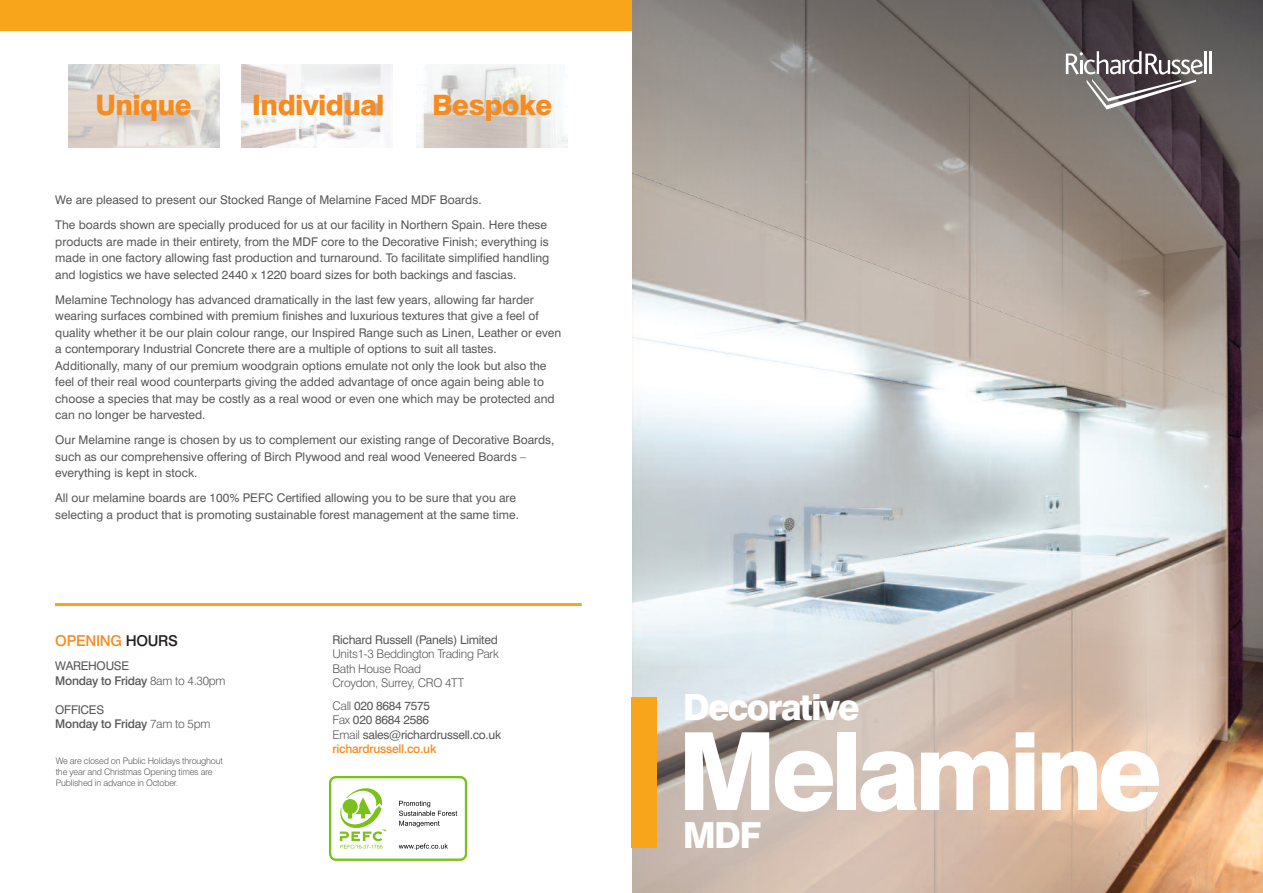
<style>
.page{position:relative;width:1263px;height:893px;background:#fff}
.page>*{position:absolute;margin:0;border:0;box-sizing:border-box;transform-origin:0 0}
.t1{font:800 108px "Swiss 721 BT";letter-spacing:-.05em;color:#fff}
.t2{font:800 36px "Swiss 721 BT";letter-spacing:-.05em;color:#fff}
.t3{font:800 28.05px "Swiss 721 BT";letter-spacing:-.02em;color:#f68b1f}
.t4{font:500 15px "Swiss 721 BT";letter-spacing:-.02em;color:#f68b1f}
.t5{font:12px/16.5px "Swiss 721 BT";color:#57585a}
.t6{font:12px/14.4px "Swiss 721 BT";letter-spacing:-.02em;color:#57585a}
.t7{font:500 12px/14.4px "Swiss 721 BT";letter-spacing:-.02em;color:#57585a}
.t8{font:300 12px/14.4px "Swiss 721 BT";letter-spacing:-.02em;color:#57585a}
.t9{font:300 9px/10.8px "Swiss 721 BT";letter-spacing:-.02em;color:#57585a}
.s1{color:#231f20}
.s2{font-weight:400}
.s3{font-weight:300}
.s4{font-weight:500;color:#f68b1f}
</style>
<div class="page">
<img style="left:632px;top:411px;width:631px;height:482px">
<img style="left:631px;top:0;width:632px;height:411px">
<div style="left:631px;top:697px;width:26px;height:151px;background:#f9a51b"></div>
<hr style="left:1204px;top:51px;width:3px;height:23px;background:#fff">
<hr style="left:1209px;top:51px;width:3px;height:23px;background:#fff">
<svg style="left:1066px;top:51px;width:137px;height:58px;background:#766f71"></svg>
<svg style="left:467px;top:781px;width:1px;height:74px"></svg>
<div style="left:329px;top:776px;width:138px;height:85px;border:2px solid #7bc11b;border-radius:6px"></div>
<svg style="left:399px;top:843px;width:49px;height:7px"></svg>
<svg style="left:399px;top:801px;width:58px;height:26px"></svg>
<svg style="left:339px;top:788px;width:47px;height:61px"></svg>
<div style="left:0;top:0;width:631px;height:30px;background:#f9a51b"></div>
<hr style="left:55px;top:603px;width:527px;height:3px;background:#f9a51b">
<img style="left:68px;top:64px;width:151px;height:83px">
<img style="left:242px;top:64px;width:151px;height:83px">
<img style="left:416px;top:64px;width:152px;height:83px">
<h3 class="t3" style="left:95px;top:94px;width:98px">Unique</h3>
<h3 class="t3" style="left:252px;top:94px;width:134px">Individual</h3>
<h3 class="t3" style="left:432px;top:94px;width:121px">Bespoke</h3>
<p class="t5" style="left:55px;top:189px;width:493px;line-height:25px">We are pleased to present our Stocked Range of Melamine Faced MDF Boards.<br>The boards shown are specially produced for us at our facility in Northern Spain. Here these</p>
<p class="t5" style="left:55px;top:234px;width:496px;text-align:justify">products are made in their entirety, from the MDF core to the Decorative Finish; everything is made in one factory allowing fast production and turnaround. To facilitate simplified handling and logistics we have selected 2440 x 1220 board sizes for both backings and fascias.</p>
<p class="t5" style="left:55px;top:292px;width:507px">Melamine Technology has advanced dramatically in the last few years, allowing far harder wearing surfaces combined with premium finishes and luxurious textures that give a feel of quality whether it be our plain colour range, our Inspired Range such as Linen, Leather or even a contemporary Industrial Concrete there are a multiple of options to suit all tastes.<br>Additionally, many of our premium woodgrain options emulate not only the look but also the feel of their real wood counterparts giving the added advantage of once again being able to choose a species that may be costly as a real wood or even one which may be protected and can no longer be harvested.</p>
<p class="t5" style="left:55px;top:433px;width:501px">Our Melamine range is chosen by us to complement our existing range of Decorative Boards, such as our comprehensive offering of Birch Plywood and real wood Veneered Boards – everything is kept in stock.</p>
<p class="t5" style="left:55px;top:491px;width:465px">All our melamine boards are 100% PEFC Certified allowing you to be sure that you are selecting a product that is promoting sustainable forest management at the same time.</p>
<p class="t4" style="left:55px;top:635px;width:124px">OPENING <span class="s1">HOURS</span></p>
<p class="t7" style="left:55px;top:660px;width:172px"><span class="s2">WAREHOUSE<br></span>Monday to Friday <span class="s3">8am to 4.30pm</span></p>
<p class="t7" style="left:55px;top:703px;width:157px"><span class="s2">OFFICES<br></span>Monday to Friday <span class="s3">7am to 5pm</span></p>
<p class="t9" style="left:56px;top:756px;width:169px">We are closed on Public Holidays throughout the year and Christmas Opening times are<br>Published in advance in October.</p>
<p class="t6" style="left:332px;top:634px;width:167px">Richard Russell (Panels) Limited</p>
<p class="t8" style="left:332px;top:648px;width:168px">Units1-3 Beddington Trading Park<br>Bath House Road<br>Croydon, Surrey, CRO 4TT</p>
<p class="t6" style="left:332px;top:700px;width:170px"><span class="s3">Call</span> 020 8684 7575<br><span class="s3">Fax</span> 020 8684 2586<br><span class="s3">Email</span> sales@richardrussell.co.uk <span class="s4">richardrussell.co.uk</span></p>
<h2 class="t2" style="left:683px;top:694px;width:178px">Decorative</h2>
<h1 class="t1" style="left:677px;top:732px;width:486px">Melamine</h1>
<h2 class="t2" style="left:683px;top:822px;width:80px">MDF</h2>
</div>
